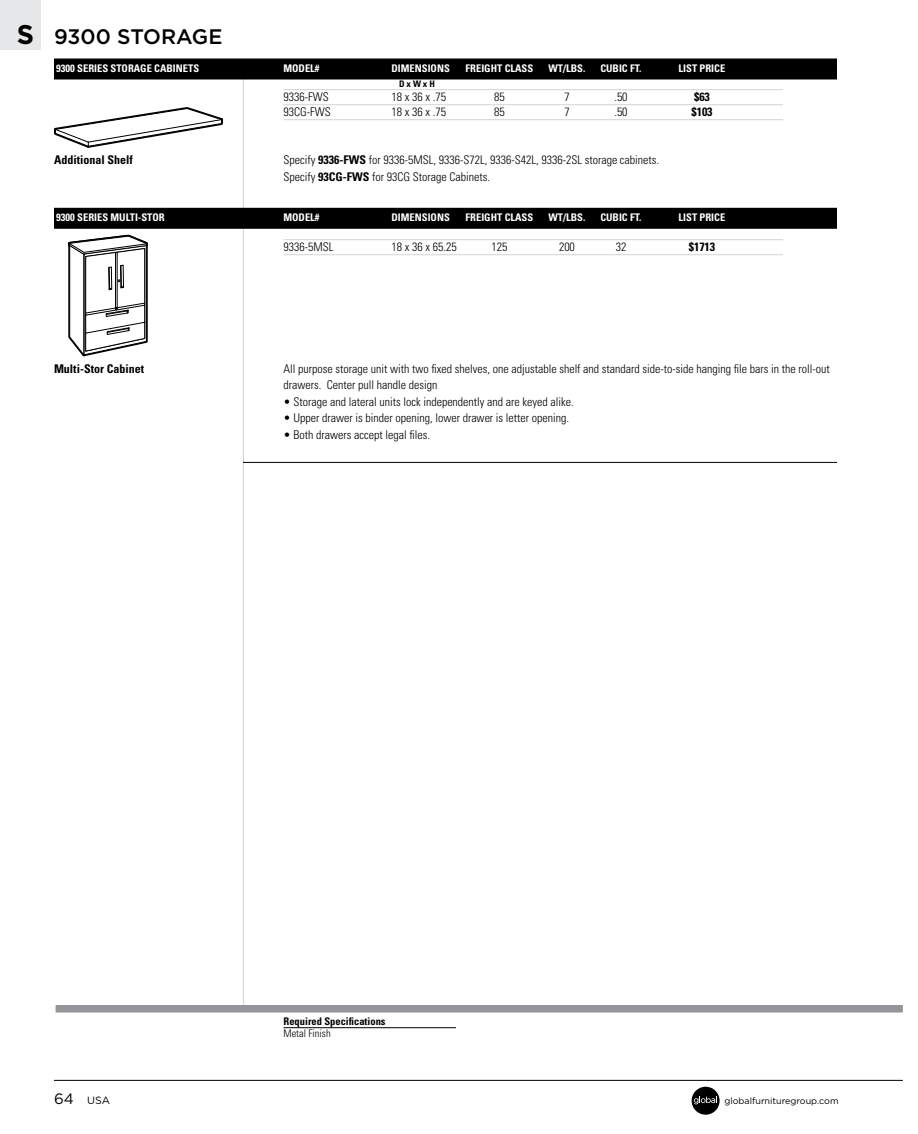
<style>
.page{position:relative;width:918px;height:1134px;background:#fff}
.page>*{position:absolute;margin:0;border:0;box-sizing:border-box;transform-origin:0 0}
.t1{font:700 27px "Gotham";color:#000}
.t2{font:500 21px "Gotham";color:#000}
.t3{font:300 condensed 12px/16.5px "Univers LT Std";color:#000}
.t4{font:700 condensed 12px "Univers LT Std";color:#000}
.t5{font:700 condensed 10.5px "Univers LT Std";color:#fff}
.t6{font:700 condensed 10.5px "Univers LT Std";color:#000}
.t7{font:300 condensed 10.5px "Univers LT Std";color:#000}
.t8{font:10.5px "Gotham";color:#000}
.t9{font:9px "Gotham";color:#000}
.t10{font:700 condensed 9px "Univers LT Std";color:#000}
.s1{font-weight:700}
.s2{font-size:15px}
</style>
<div class="page">
<div style="left:692px;top:1087px;width:28px;height:28px;background:#000;border-radius:50%"></div>
<svg style="left:694px;top:1097px;width:23px;height:7px"></svg>
<div style="left:0;top:0;width:41px;height:49px;background:#e6e7e8"></div>
<hr style="left:243px;top:61px;width:1px;height:944px;background:#d1d3d4">
<hr style="left:284px;top:89px;width:499px;height:1px;background:#d1d3d4">
<hr style="left:284px;top:104px;width:499px;height:1px;background:#d1d3d4">
<hr style="left:284px;top:119px;width:499px;height:1px;background:#d1d3d4">
<div style="left:54px;top:208px;width:783px;height:21px;background:#000"></div>
<hr style="left:284px;top:239px;width:499px;height:1px;background:#d1d3d4">
<hr style="left:284px;top:254px;width:499px;height:1px;background:#d1d3d4">
<hr style="left:243px;top:462px;width:594px;height:1px;background:#000">
<svg style="left:54px;top:107px;width:169px;height:41px"></svg>
<svg style="left:68px;top:236px;width:80px;height:120px"></svg>
<hr style="left:284px;top:1027px;width:172px;height:1px;background:#000">
<div style="left:56px;top:1005px;width:847px;height:7px;background:#939598"></div>
<hr style="left:54px;top:1080px;width:849px;height:1px;background:#000">
<div style="left:54px;top:58px;width:783px;height:21px;background:#000"></div>
<h1 class="t1" style="left:17px;top:16px;width:19px">S</h1>
<h2 class="t2" style="left:54px;top:23px;width:170px">9300 STORAGE</h2>
<p class="t5" style="left:56px;top:62px;width:144px">9300 SERIES STORAGE CABINETS</p>
<p class="t5" style="left:283px;top:62px;width:38px">MODEL#</p>
<p class="t5" style="left:392px;top:62px;width:60px">DIMENSIONS</p>
<p class="t5" style="left:466px;top:62px;width:69px">FREIGHT CLASS</p>
<p class="t5" style="left:549px;top:62px;width:38px">WT/LBS.</p>
<p class="t5" style="left:600px;top:62px;width:43px">CUBIC FT.</p>
<p class="t5" style="left:679px;top:62px;width:48px">LIST PRICE</p>
<p class="t10" style="left:399px;top:78px;width:37px">D x W x H</p>
<p class="t3" style="left:284px;top:89px;width:47px">9336-FWS</p>
<p class="t3" style="left:392px;top:89px;width:56px">18 x 36 x .75</p>
<p class="t3" style="left:494px;top:89px;width:12px">85</p>
<p class="t3" style="left:564px;top:89px;width:7px">7</p>
<p class="t3" style="left:614px;top:89px;width:15px">.50</p>
<p class="t4" style="left:694px;top:90px;width:17px">$63</p>
<p class="t3" style="left:284px;top:104px;width:49px">93CG-FWS</p>
<p class="t3" style="left:392px;top:104px;width:56px">18 x 36 x .75</p>
<p class="t3" style="left:494px;top:104px;width:12px">85</p>
<p class="t3" style="left:564px;top:104px;width:7px">7</p>
<p class="t3" style="left:614px;top:104px;width:15px">.50</p>
<p class="t4" style="left:691px;top:105px;width:23px">$103</p>
<p class="t4" style="left:54px;top:153px;width:80px">Additional Shelf</p>
<p class="t3" style="left:284px;top:152px;width:377px">Specify <span class="s1">9336-FWS</span> for 9336-5MSL, 9336-S72L, 9336-S42L, 9336-2SL storage cabinets.<br>Specify <span class="s1">93CG-FWS</span> for 93CG Storage Cabinets.</p>
<p class="t5" style="left:56px;top:211px;width:110px">9300 SERIES MULTI-STOR</p>
<p class="t5" style="left:283px;top:211px;width:38px">MODEL#</p>
<p class="t5" style="left:392px;top:211px;width:60px">DIMENSIONS</p>
<p class="t5" style="left:466px;top:211px;width:69px">FREIGHT CLASS</p>
<p class="t5" style="left:549px;top:211px;width:38px">WT/LBS.</p>
<p class="t5" style="left:600px;top:211px;width:43px">CUBIC FT.</p>
<p class="t5" style="left:679px;top:211px;width:48px">LIST PRICE</p>
<p class="t3" style="left:284px;top:239px;width:51px">9336-5MSL</p>
<p class="t3" style="left:392px;top:239px;width:67px">18 x 36 x 65.25</p>
<p class="t3" style="left:492px;top:239px;width:17px">125</p>
<p class="t3" style="left:559px;top:239px;width:17px">200</p>
<p class="t3" style="left:616px;top:239px;width:12px">32</p>
<p class="t4" style="left:689px;top:240px;width:28px">$1713</p>
<p class="t4" style="left:54px;top:361px;width:92px">Multi-Stor Cabinet</p>
<p class="t3" style="left:284px;top:360px;width:548px">All purpose storage unit with two fixed shelves, one adjustable shelf and standard side-to-side hanging file bars in the roll-out drawers. Center pull handle design</p>
<p class="t3" style="left:284px;top:393px;width:292px">• Storage and lateral units lock independently and are keyed alike.</p>
<p class="t3" style="left:284px;top:410px;width:287px">• Upper drawer is binder opening, lower drawer is letter opening.</p>
<p class="t3" style="left:284px;top:426px;width:148px">• Both drawers accept legal files.</p>
<p class="t6" style="left:284px;top:1015px;width:104px">Required Specifications</p>
<p class="t7" style="left:284px;top:1027px;width:49px">Metal Finish</p>
<p class="t8" style="left:54px;top:1093px;width:58px"><span class="s2">64</span> USA</p>
<p class="t9" style="left:724px;top:1095px;width:116px">globalfurnituregroup.com</p>
</div>
